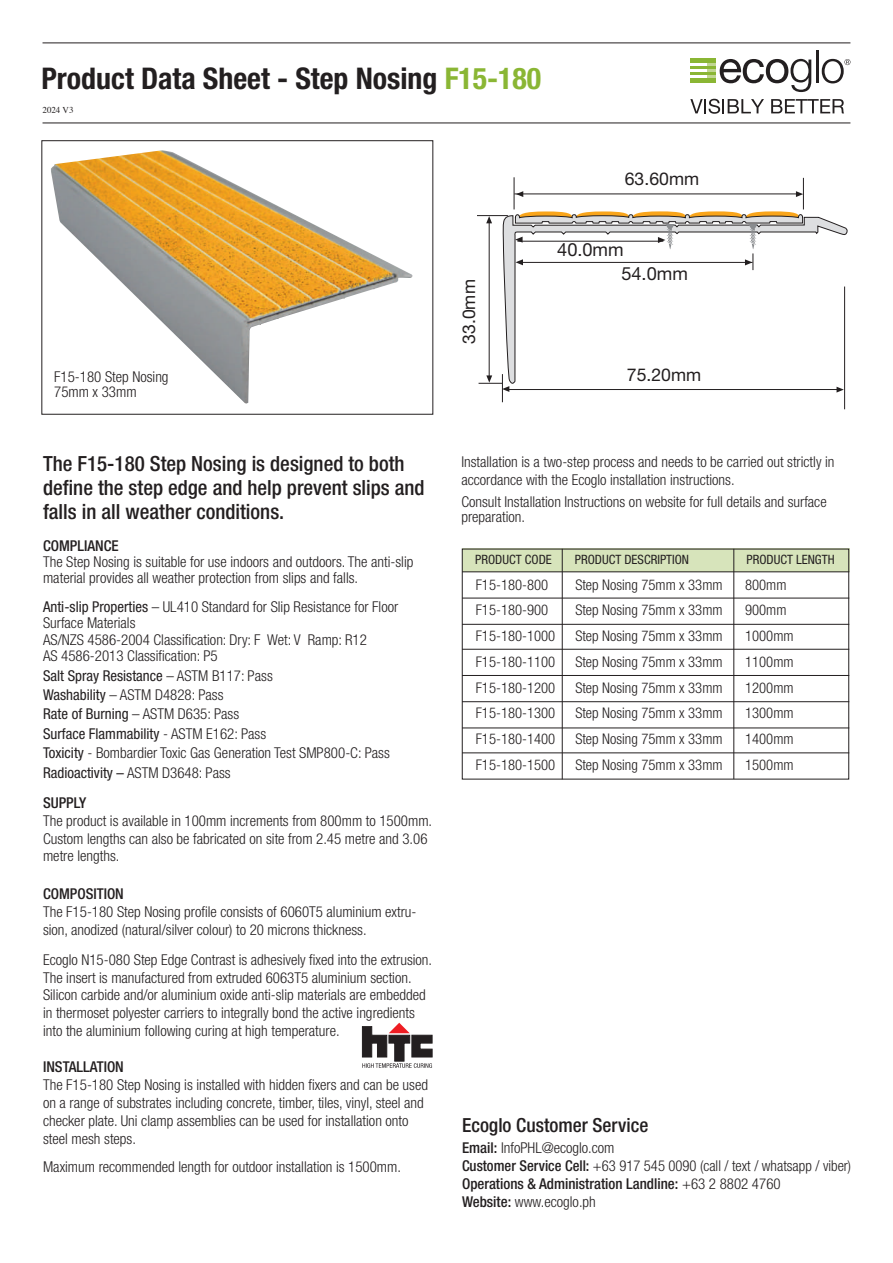
<style>
.page{position:relative;width:893px;height:1263px;background:#fff}
.page>*{position:absolute;margin:0;border:0;box-sizing:border-box;transform-origin:0 0}
.t1{font:700 condensed 29.85px "Helvetica Neue";color:#231f20}
.t2{font:500 condensed 20.85px/23.9px "Helvetica Neue";color:#231f20}
.t3{font:500 condensed 19.5px "Helvetica Neue";color:#231f20}
.t4{font:18.15px/24.5px "Helvetica Neue";color:#231f20}
.t5{font:17.7px "Helvetica Neue";color:#231f20}
.t6{font:300 condensed 15px/18px "Helvetica Neue";color:#231f20}
.t7{font:500 condensed 15px "Helvetica Neue";color:#231f20}
.t8{font:300 condensed 14.7px "Helvetica Neue";color:#231f20}
.t9{font:condensed 12.9px "Helvetica Neue";color:#231f20}
.t10{font:9px "Times";color:#231f20}
.s1{color:#8ab634}
.s2{font-weight:400}
.s3{font-weight:500}
</style>
<div class="page">
<div style="left:690px;top:58px;width:26px;height:5px;background:#8ab634"></div>
<div style="left:690px;top:78px;width:26px;height:5px;background:#8ab634"></div>
<hr style="left:690px;top:72px;width:26px;height:3px;background:#8ab634">
<hr style="left:690px;top:66px;width:26px;height:3px;background:#8ab634">
<svg style="left:707px;top:59px;width:104px;height:33px"></svg>
<hr style="left:816px;top:51px;width:2px;height:32px;background:#231f20">
<svg style="left:822px;top:59px;width:28px;height:24px"></svg>
<svg style="left:690px;top:99px;width:74px;height:15px"></svg>
<svg style="left:771px;top:99px;width:73px;height:14px"></svg>
<hr style="left:43px;top:123px;width:807px;height:1px;background:#231f20">
<hr style="left:43px;top:43px;width:807px;height:1px;background:#231f20">
<div style="left:462px;top:549px;width:387px;height:23px;background:#d7e4bb"></div>
<div style="left:462px;top:549px;width:387px;height:230px;border:1px solid #231f20"></div>
<hr style="left:462px;top:572px;width:387px;height:1px;background:#231f20">
<hr style="left:462px;top:598px;width:387px;height:1px;background:#231f20">
<hr style="left:462px;top:624px;width:387px;height:1px;background:#231f20">
<hr style="left:462px;top:649px;width:387px;height:1px;background:#231f20">
<hr style="left:462px;top:675px;width:387px;height:1px;background:#231f20">
<hr style="left:462px;top:701px;width:387px;height:1px;background:#231f20">
<hr style="left:462px;top:728px;width:387px;height:1px;background:#231f20">
<hr style="left:462px;top:753px;width:387px;height:1px;background:#231f20">
<hr style="left:562px;top:549px;width:1px;height:230px;background:#231f20">
<hr style="left:734px;top:549px;width:1px;height:230px;background:#231f20">
<svg style="left:362px;top:1023px;width:70px;height:45px"></svg>
<div style="left:41px;top:140px;width:392px;height:275px;border:1px solid #231f20"></div>
<img style="left:51px;top:150px;width:362px;height:254px">
<hr style="left:508px;top:389px;width:329px;height:1px;background:#231f20">
<svg style="left:836px;top:387px;width:8px;height:6px"></svg>
<svg style="left:486px;top:216px;width:6px;height:7px"></svg>
<hr style="left:489px;top:222px;width:1px;height:156px;background:#231f20">
<hr style="left:844px;top:287px;width:1px;height:122px;background:#231f20">
<svg style="left:479px;top:374px;width:30px;height:28px"></svg>
<hr style="left:477px;top:215px;width:31px;height:1px;background:#231f20">
<svg style="left:503px;top:215px;width:345px;height:171px"></svg>
<svg style="left:516px;top:191px;width:7px;height:6px"></svg>
<svg style="left:796px;top:191px;width:7px;height:6px"></svg>
<hr style="left:514px;top:177px;width:1px;height:32px;background:#231f20">
<hr style="left:803px;top:178px;width:1px;height:31px;background:#231f20">
<hr style="left:514px;top:194px;width:284px;height:1px;background:#231f20">
<svg style="left:515px;top:211px;width:288px;height:59px"></svg>
<h1 class="t1" style="left:41px;top:60px;width:501px">Product Data Sheet - Step Nosing <span class="s1">F15-180</span></h1>
<p class="t10" style="left:43px;top:104px;width:32px">2024 V3</p>
<p class="t6" style="left:54px;top:369px;width:116px;line-height:15px">F15-180 Step Nosing<br>75mm x 33mm</p>
<h2 class="t2" style="left:43px;top:452px;width:383px">The F15-180 Step Nosing is designed to both define the step edge and help prevent slips and falls in all weather conditions.</h2>
<p class="t7" style="left:43px;top:536px;width:77px">COMPLIANCE</p>
<p class="t6" style="left:43px;top:553px;width:372px;line-height:16.5px">The Step Nosing is suitable for use indoors and outdoors. The anti-slip material provides all weather protection from slips and falls.</p>
<p class="t6" style="left:43px;top:598px;width:357px;line-height:16.5px"><span class="s2">Anti-slip Properties</span> – UL410 Standard for Slip Resistance for Floor Surface Materials<br>AS/NZS 4586-2004 Classification: Dry: F Wet: V Ramp: R12<br>AS 4586-2013 Classification: P5</p>
<p class="t6" style="left:43px;top:665px;width:348px;line-height:19.5px"><span class="s2">Salt Spray Resistance</span> – ASTM B117: Pass<br><span class="s2">Washability</span> – ASTM D4828: Pass<br><span class="s2">Rate of Burning</span> – ASTM D635: Pass<br><span class="s2">Surface Flammability</span> - ASTM E162: Pass<br><span class="s2">Toxicity</span> - Bombardier Toxic Gas Generation Test SMP800-C: Pass <span class="s2">Radioactivity –</span> ASTM D3648: Pass</p>
<p class="t7" style="left:43px;top:793px;width:45px">SUPPLY</p>
<p class="t6" style="left:43px;top:811px;width:391px">The product is available in 100mm increments from 800mm to 1500mm.<br>Custom lengths can also be fabricated on site from 2.45 metre and 3.06 metre lengths.</p>
<p class="t7" style="left:43px;top:884px;width:82px">COMPOSITION</p>
<p class="t6" style="left:43px;top:902px;width:375px">The F15-180 Step Nosing profile consists of 6060T5 aluminium extru&shy;sion, anodized (natural/silver colour) to 20 microns thickness.</p>
<p class="t6" style="left:43px;top:950px;width:391px">Ecoglo N15-080 Step Edge Contrast is adhesively fixed into the extrusion.<br>The insert is manufactured from extruded 6063T5 aluminium section.<br>Silicon carbide and/or aluminium oxide anti-slip materials are embedded in thermoset polyester carriers to integrally bond the active ingredients into the aluminium following curing at high temperature.</p>
<p class="t7" style="left:43px;top:1058px;width:82px">INSTALLATION</p>
<p class="t6" style="left:43px;top:1076px;width:386px">The F15-180 Step Nosing is installed with hidden fixers and can be used on a range of substrates including concrete, timber, tiles, vinyl, steel and checker plate. Uni clamp assemblies can be used for installation onto steel mesh steps.</p>
<p class="t6" style="left:43px;top:1158px;width:359px">Maximum recommended length for outdoor installation is 1500mm.</p>
<p class="t5" style="left:458px;top:344px;width:66px;rotate:-90deg">33.0mm</p>
<p class="t5" style="left:625px;top:168px;width:76px">63.60mm</p>
<p class="t4" style="left:621px;top:237px;width:68px;text-indent:-64px">40.0mm<br>54.0mm</p>
<p class="t5" style="left:627px;top:364px;width:76px">75.20mm</p>
<p class="t6" style="left:461px;top:452px;width:375px">Installation is a two-step process and needs to be carried out strictly in accordance with the Ecoglo installation instructions.</p>
<p class="t6" style="left:461px;top:494px;width:367px;line-height:15px">Consult Installation Instructions on website for full details and surface preparation.</p>
<p class="t9" style="left:475px;top:552px;width:78px">PRODUCT CODE</p>
<p class="t9" style="left:575px;top:552px;width:116px">PRODUCT DESCRIPTION</p>
<p class="t9" style="left:746px;top:552px;width:90px">PRODUCT LENGTH</p>
<p class="t8" style="left:476px;top:576px;width:74px">F15-180-800</p>
<p class="t8" style="left:575px;top:576px;width:149px">Step Nosing 75mm x 33mm</p>
<p class="t8" style="left:745px;top:576px;width:43px">800mm</p>
<p class="t8" style="left:476px;top:602px;width:74px">F15-180-900</p>
<p class="t8" style="left:575px;top:602px;width:149px">Step Nosing 75mm x 33mm</p>
<p class="t8" style="left:745px;top:602px;width:43px">900mm</p>
<p class="t8" style="left:476px;top:627px;width:81px">F15-180-1000</p>
<p class="t8" style="left:575px;top:627px;width:149px">Step Nosing 75mm x 33mm</p>
<p class="t8" style="left:745px;top:627px;width:50px">1000mm</p>
<p class="t8" style="left:476px;top:653px;width:81px">F15-180-1100</p>
<p class="t8" style="left:575px;top:653px;width:149px">Step Nosing 75mm x 33mm</p>
<p class="t8" style="left:745px;top:653px;width:50px">1100mm</p>
<p class="t8" style="left:476px;top:679px;width:81px">F15-180-1200</p>
<p class="t8" style="left:575px;top:679px;width:149px">Step Nosing 75mm x 33mm</p>
<p class="t8" style="left:745px;top:679px;width:50px">1200mm</p>
<p class="t8" style="left:476px;top:705px;width:81px">F15-180-1300</p>
<p class="t8" style="left:575px;top:705px;width:149px">Step Nosing 75mm x 33mm</p>
<p class="t8" style="left:745px;top:705px;width:50px">1300mm</p>
<p class="t8" style="left:476px;top:730px;width:81px">F15-180-1400</p>
<p class="t8" style="left:575px;top:730px;width:149px">Step Nosing 75mm x 33mm</p>
<p class="t8" style="left:745px;top:730px;width:50px">1400mm</p>
<p class="t8" style="left:476px;top:756px;width:81px">F15-180-1500</p>
<p class="t8" style="left:575px;top:756px;width:149px">Step Nosing 75mm x 33mm</p>
<p class="t8" style="left:745px;top:756px;width:50px">1500mm</p>
<h3 class="t3" style="left:462px;top:1114px;width:188px">Ecoglo Customer Service</h3>
<p class="t6" style="left:462px;top:1139px;width:391px"><span class="s3">Email:</span> InfoPHL@ecoglo.com<br><span class="s3">Customer Service Cell:</span> +63 917 545 0090 (call / text / whatsapp / viber)<br><span class="s3">Operations &amp; Administration Landline:</span> +63 2 8802 4760<br><span class="s3">Website:</span> www.ecoglo.ph</p>
</div>
